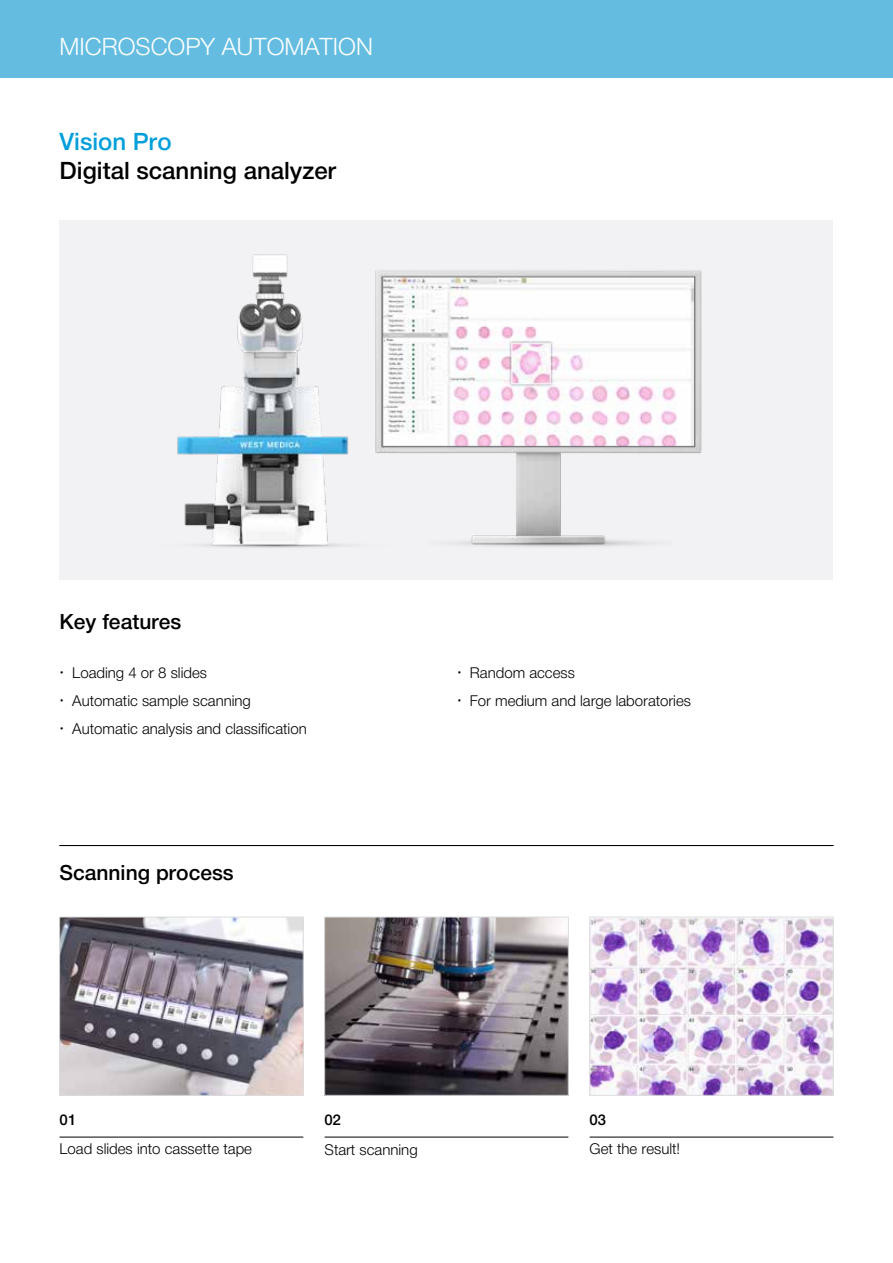
<style>
.page{position:relative;width:893px;height:1263px;background:#fff}
.page>*{position:absolute;margin:0;border:0;box-sizing:border-box;transform-origin:0 0}
.t1{font:500 24px "Helvetica Neue LTCYR";color:#000}
.t2{font:300 24px "Helvetica Neue LTCYR";color:#fff}
.t3{font:500 24px "Helvetica Neue LTCYR";color:#009fdb}
.t4{font:500 21px "Helvetica Neue LTCYR";color:#000}
.t5{font:300 15px/28px "Helvetica Neue LTCYR";color:#000}
.t6{font:500 15px "Helvetica Neue LTCYR";color:#000}
</style>
<div class="page">
<div style="left:0;top:0;width:893px;height:77px;background:#64bde1"></div>
<hr style="left:60px;top:845px;width:773px;height:1px;background:#000">
<hr style="left:60px;top:1137px;width:243px;height:1px;background:#000">
<hr style="left:325px;top:1137px;width:243px;height:1px;background:#000">
<hr style="left:590px;top:1137px;width:243px;height:1px;background:#000">
<div style="left:60px;top:220px;width:773px;height:359px;background:#f2f1f4"></div>
<img style="left:62px;top:919px;width:239px;height:174px">
<div style="left:60px;top:917px;width:243px;height:178px;border:1px solid #dcddde"></div>
<img style="left:327px;top:919px;width:239px;height:174px">
<div style="left:325px;top:917px;width:243px;height:178px;border:1px solid #dcddde"></div>
<img style="left:592px;top:919px;width:239px;height:174px">
<div style="left:590px;top:917px;width:243px;height:178px;border:1px solid #dcddde"></div>
<img style="left:385px;top:270px;width:317px;height:277px">
<img style="left:385px;top:279px;width:308px;height:165px">
<img style="left:177px;top:254px;width:208px;height:294px">
<h1 class="t2" style="left:60px;top:33px;width:315px">MICROSCOPY AUTOMATION</h1>
<h1 class="t3" style="left:60px;top:128px;width:114px">Vision Pro</h1>
<h1 class="t1" style="left:60px;top:157px;width:278px">Digital scanning analyzer</h1>
<h2 class="t4" style="left:60px;top:610px;width:123px">Key features</h2>
<p class="t5" style="left:72px;top:659px;width:236px">Loading 4 or 8 slides<br>Automatic sample scanning<br>Automatic analysis and classification</p>
<p class="t5" style="left:470px;top:659px;width:223px">Random access<br>For medium and large laboratories</p>
<h2 class="t4" style="left:60px;top:861px;width:176px">Scanning process</h2>
<p class="t6" style="left:60px;top:1111px;width:18px">01</p>
<p class="t5" style="left:60px;top:1134px;width:194px">Load slides into cassette tape</p>
<p class="t6" style="left:325px;top:1111px;width:18px">02</p>
<p class="t5" style="left:325px;top:1136px;width:95px">Start scanning</p>
<p class="t6" style="left:590px;top:1111px;width:18px">03</p>
<p class="t5" style="left:590px;top:1134px;width:92px">Get the result!</p>
</div>
